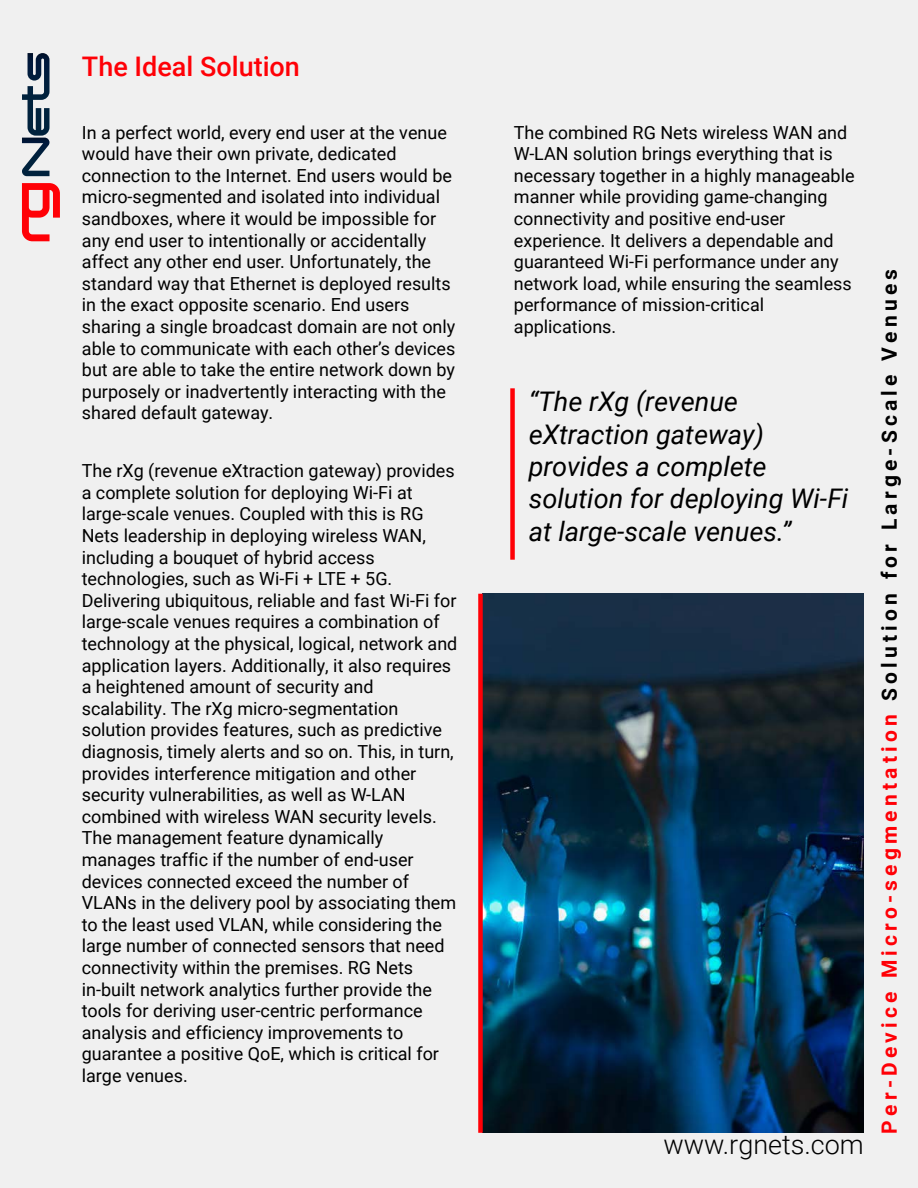
<style>
.page{position:relative;width:918px;height:1188px;background:#f0f0f0}
.page>*{position:absolute;margin:0;border:0;box-sizing:border-box;transform-origin:0 0}
.t1{font:italic 27px/32.4px "Roboto";color:#000}
.t2{font:500 27px "Roboto";color:#ff0006}
.t3{font:300 27px "Roboto";color:#000}
.t4{font:700 21px "Roboto";letter-spacing:.2em;color:#ff0006}
.t5{font:18px/21.6px "Roboto";color:#000}
.s1{color:#000}
</style>
<div class="page">
<svg style="left:22px;top:183px;width:38px;height:58px"></svg>
<svg style="left:22px;top:53px;width:28px;height:123px"></svg>
<div style="left:510px;top:388px;width:5px;height:172px;background:#ff0006"></div>
<img style="left:483px;top:594px;width:381px;height:539px">
<div style="left:478px;top:594px;width:5px;height:539px;background:#ff0006"></div>
<h1 class="t2" style="left:82px;top:48px;width:219px">The Ideal Solution</h1>
<p class="t5" style="left:82px;top:121px;width:375px">In a perfect world, every end user at the venue would have their own private, dedicated connection to the Internet. End users would be micro-segmented and isolated into individual sandboxes, where it would be impossible for any end user to intentionally or accidentally affect any other end user. Unfortunately, the standard way that Ethernet is deployed results in the exact opposite scenario. End users sharing a single broadcast domain are not only able to communicate with each other’s devices but are able to take the entire network down by purposely or inadvertently interacting with the shared default gateway.</p>
<p class="t5" style="left:514px;top:121px;width:342px">The combined RG Nets wireless WAN and W-LAN solution brings everything that is necessary together in a highly manageable manner while providing game-changing connectivity and positive end-user experience. It delivers a dependable and guaranteed Wi-Fi performance under any network load, while ensuring the seamless performance of mission-critical applications.</p>
<p class="t5" style="left:82px;top:459px;width:377px">The rXg (revenue eXtraction gateway) provides a complete solution for deploying Wi-Fi at large-scale venues. Coupled with this is RG Nets leadership in deploying wireless WAN, including a bouquet of hybrid access technologies, such as Wi-Fi + LTE + 5G.<br>Delivering ubiquitous, reliable and fast Wi-Fi for large-scale venues requires a combination of technology at the physical, logical, network and application layers. Additionally, it also requires a heightened amount of security and scalability. The rXg micro-segmentation solution provides features, such as predictive diagnosis, timely alerts and so on. This, in turn, provides interference mitigation and other security vulnerabilities, as well as W-LAN combined with wireless WAN security levels.<br>The management feature dynamically manages traffic if the number of end-user devices connected exceed the number of VLANs in the delivery pool by associating them to the least used VLAN, while considering the large number of connected sensors that need connectivity within the premises. RG Nets in-built network analytics further provide the tools for deriving user-centric performance analysis and efficiency improvements to guarantee a positive QoE, which is critical for large venues.</p>
<h1 class="t1" style="left:529px;top:384px;width:321px">“The rXg (revenue eXtraction gateway) provides a complete solution for deploying Wi-Fi at large-scale venues.”</h1>
<h1 class="t3" style="left:663px;top:1125px;width:202px">www.rgnets.com</h1>
<p class="t4" style="left:875px;top:1134px;width:866px;rotate:-90deg">Per-Device Micro-segmentation <span class="s1">Solution for Large-Scale Venues</span></p>
</div>
